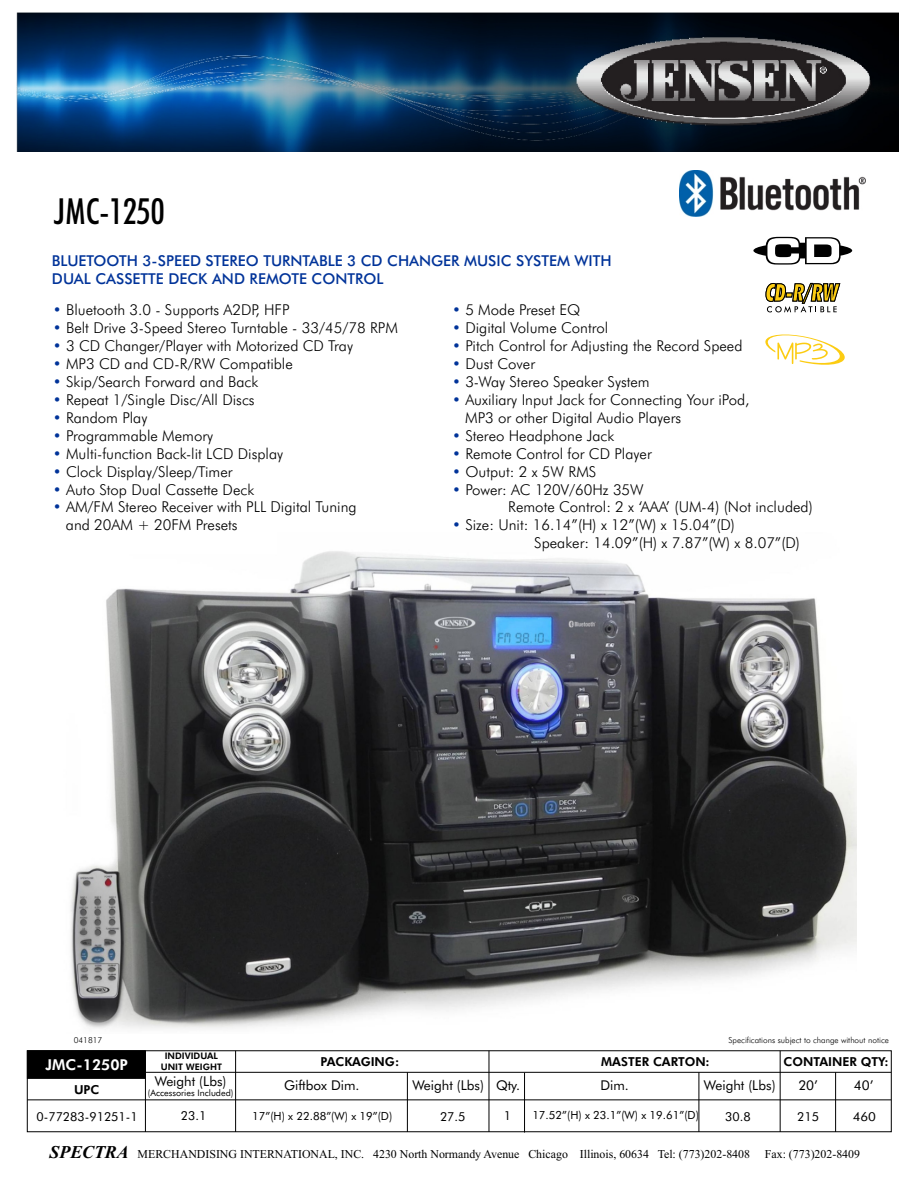
<style>
.page{position:relative;width:918px;height:1188px;background:#fff}
.page>*{position:absolute;margin:0;border:0;box-sizing:border-box;transform-origin:0 0}
.t1{font:36px "Futura Md Cn BT";color:#000}
.t2{font:15px/18px "Futura Lt BT";color:#000}
.t3{font:15px/18px "Futura Md BT";color:#039}
.t4{font:15px "Futura Hv BT";color:#fff}
.t5{font:13.5px "Futura Bk BT";color:#000}
.t6{font:12.3px "Futura Hv BT";color:#000}
.t7{font:12.3px "Futura Bk BT";color:#000}
.t8{font:12.3px "Futura Bk BT";color:#000;scale:1.07 1}
.t9{font:12px "Times New Roman";color:#000}
.t10{font:11.25px "Futura Bk BT";color:#000}
.t11{font:9px "Futura Bk BT";color:#000}
.t12{font:9px/10.8px "Futura Hv BT";color:#000;text-align:center}
.t13{font:8.25px "Futura Lt BT";color:#000}
.s1{color:#039}
.s2{font-weight:700;font-style:italic;font-size:18px}
</style>
<div class="page">
<img style="left:70px;top:551px;width:787px;height:478px">
<img style="left:21px;top:13px;width:878px;height:139px">
<img style="left:576px;top:33px;width:298px;height:95px">
<svg style="left:766px;top:282px;width:74px;height:31px"></svg>
<svg style="left:753px;top:237px;width:99px;height:28px"></svg>
<svg style="left:765px;top:334px;width:80px;height:31px"></svg>
<img style="left:680px;top:171px;width:185px;height:45px">
<div style="left:27px;top:1050px;width:119px;height:29px;background:#000;border:1px solid #000"></div>
<hr style="left:145px;top:1072px;width:746px;height:1px;background:#000">
<hr style="left:27px;top:1099px;width:864px;height:1px;background:#000">
<hr style="left:145px;top:1051px;width:1px;height:81px;background:#000">
<hr style="left:407px;top:1072px;width:1px;height:60px;background:#000">
<hr style="left:489px;top:1051px;width:1px;height:81px;background:#000">
<hr style="left:524px;top:1073px;width:1px;height:60px;background:#000">
<hr style="left:780px;top:1051px;width:1px;height:81px;background:#000">
<hr style="left:835px;top:1072px;width:1px;height:60px;background:#000">
<hr style="left:235px;top:1051px;width:1px;height:81px;background:#000">
<hr style="left:699px;top:1072px;width:1px;height:60px;background:#000">
<h1 class="t1" style="left:55px;top:197px;width:112px">JMC-1250</h1>
<p class="t3" style="left:52px;top:253px;width:561px">BLUETOOTH 3-SPEED STEREO TURNTABLE 3 CD CHANGER MUSIC SYSTEM WITH<br>DUAL CASSETTE DECK AND REMOTE CONTROL</p>
<p class="t2" style="left:53px;top:320px;width:347px"><span class="s1">•</span> Belt Drive 3-Speed Stereo Turntable - 33/45/78 RPM</p>
<p class="t2" style="left:53px;top:338px;width:302px"><span class="s1">•</span> 3 CD Changer/Player with Motorized CD Tray</p>
<p class="t2" style="left:53px;top:356px;width:241px"><span class="s1">•</span> MP3 CD and CD-R/RW Compatible</p>
<p class="t2" style="left:53px;top:374px;width:207px"><span class="s1">•</span> Skip/Search Forward and Back</p>
<p class="t2" style="left:53px;top:392px;width:203px"><span class="s1">•</span> Repeat 1/Single Disc/All Discs</p>
<p class="t2" style="left:53px;top:410px;width:96px"><span class="s1">•</span> Random Play</p>
<p class="t2" style="left:53px;top:428px;width:162px"><span class="s1">•</span> Programmable Memory</p>
<p class="t2" style="left:53px;top:446px;width:232px"><span class="s1">•</span> Multi-function Back-lit LCD Display</p>
<p class="t2" style="left:53px;top:464px;width:181px"><span class="s1">•</span> Clock Display/Sleep/Timer</p>
<p class="t2" style="left:53px;top:482px;width:203px"><span class="s1">•</span> Auto Stop Dual Cassette Deck</p>
<p class="t2" style="left:66px;top:500px;width:292px;text-indent:-13px"><span class="s1">•</span> AM/FM Stereo Receiver with PLL Digital Tuning and 20AM + 20FM Presets</p>
<p class="t2" style="left:53px;top:302px;width:238px"><span class="s1">•</span> Bluetooth 3.0 - Supports A2DP, HFP</p>
<p class="t2" style="left:452px;top:302px;width:130px"><span class="s1">•</span> 5 Mode Preset EQ</p>
<p class="t2" style="left:452px;top:320px;width:158px"><span class="s1">•</span> Digital Volume Control</p>
<p class="t2" style="left:452px;top:338px;width:292px"><span class="s1">•</span> Pitch Control for Adjusting the Record Speed</p>
<p class="t2" style="left:452px;top:356px;width:84px"><span class="s1">•</span> Dust Cover</p>
<p class="t2" style="left:452px;top:374px;width:199px"><span class="s1">•</span> 3-Way Stereo Speaker System</p>
<p class="t2" style="left:465px;top:392px;width:286px;text-indent:-13px"><span class="s1">•</span> Auxiliary Input Jack for Connecting Your iPod,<br>MP3 or other Digital Audio Players</p>
<p class="t2" style="left:452px;top:428px;width:164px"><span class="s1">•</span> Stereo Headphone Jack</p>
<p class="t2" style="left:452px;top:446px;width:201px"><span class="s1">•</span> Remote Control for CD Player</p>
<p class="t2" style="left:452px;top:464px;width:146px"><span class="s1">•</span> Output: 2 x 5W RMS</p>
<p class="t2" style="left:508px;top:482px;width:306px;text-indent:-56px"><span class="s1">•</span> Power: AC 120V/60Hz 35W<br>Remote Control: 2 x ‘AAA’ (UM-4) (Not included)</p>
<p class="t2" style="left:534px;top:518px;width:267px;text-indent:-82px"><span class="s1">•</span> Size: Unit: 16.14”(H) x 12”(W) x 15.04”(D)<br>Speaker: 14.09”(H) x 7.87”(W) x 8.07”(D)</p>
<p class="t13" style="left:74px;top:1037px;width:30px">041817</p>
<p class="t13" style="left:729px;top:1037px;width:162px">Specifications subject to change without notice</p>
<p class="t5" style="left:704px;top:1080px;width:73px">Weight (Lbs)</p>
<p class="t7" style="left:181px;top:1110px;width:27px">23.1</p>
<p class="t12" style="left:161px;top:1052px;width:63px">INDIVIDUAL<br>UNIT WEIGHT</p>
<p class="t6" style="left:321px;top:1057px;width:80px">PACKAGING:</p>
<p class="t6" style="left:601px;top:1057px;width:110px">MASTER CARTON:</p>
<p class="t6" style="left:784px;top:1057px;width:107px">CONTAINER QTY:</p>
<p class="t4" style="left:46px;top:1059px;width:84px">JMC-1250P</p>
<p class="t5" style="left:155px;top:1076px;width:73px">Weight (Lbs)</p>
<p class="t11" style="left:148px;top:1089px;width:87px">(Accessories Included)</p>
<p class="t6" style="left:74px;top:1085px;width:27px">UPC</p>
<p class="t5" style="left:284px;top:1080px;width:77px">Giftbox Dim.</p>
<p class="t5" style="left:412px;top:1080px;width:109px">Weight (Lbs) Qty.</p>
<p class="t5" style="left:600px;top:1080px;width:30px">Dim.</p>
<p class="t5" style="left:798px;top:1080px;width:21px">20’</p>
<p class="t5" style="left:854px;top:1080px;width:21px">40’</p>
<p class="t7" style="left:37px;top:1111px;width:103px">0-77283-91251-1</p>
<p class="t10" style="left:252px;top:1111px;width:142px">17”(H) x 22.88”(W) x 19”(D)</p>
<p class="t7" style="left:440px;top:1111px;width:27px">27.5</p>
<p class="t7" style="left:504px;top:1111px;width:9px">1</p>
<p class="t10" style="left:532px;top:1110px;width:168px">17.52”(H) x 23.1”(W) x 19.61”(D)</p>
<p class="t7" style="left:725px;top:1111px;width:27px">30.8</p>
<p class="t7" style="left:797px;top:1111px;width:23px">215</p>
<p class="t8" style="left:853px;top:1111px;width:23px">460</p>
<p class="t9" style="left:50px;top:1150px;width:812px"><span class="s2">SPECTRA</span> MERCHANDISING INTERNATIONAL, INC. 4230 North Normandy Avenue Chicago Illinois, 60634 Tel: (773)202-8408 Fax: (773)202-8409</p>
</div>
